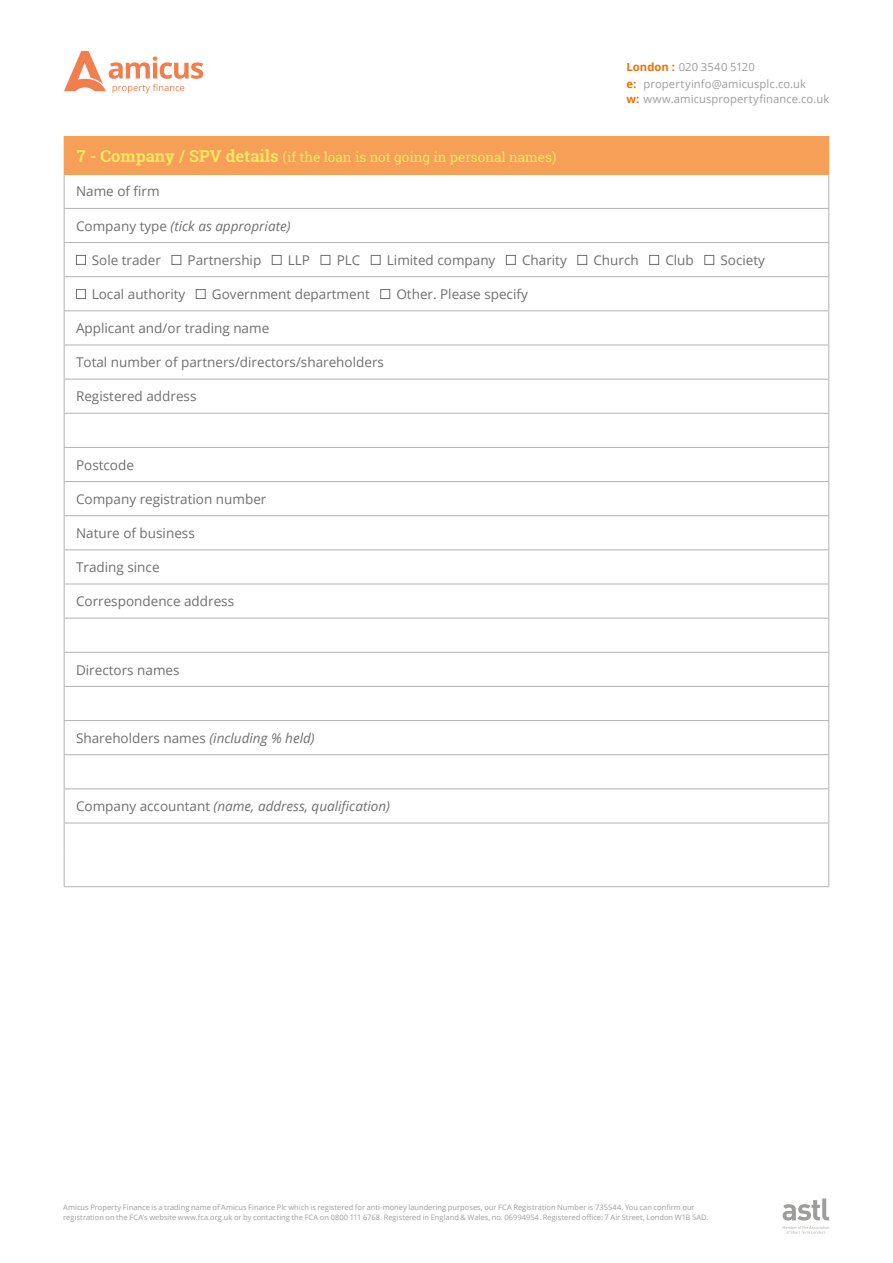
<style>
.page{position:relative;width:893px;height:1263px;background:#fff}
.page>*{position:absolute;margin:0;border:0;box-sizing:border-box;transform-origin:0 0}
.t1{font:13.5px "Open Sans";color:#706f6f}
.t2{font:italic 13.5px "Open Sans";color:#706f6f}
.t3{font:13.5px "Roboto Slab";color:#ffe664}
.t4{font:11.25px/17.1px "Open Sans";letter-spacing:.005em;color:#9d9d9c}
.t5{font:7.5px/10.5px "Open Sans";color:#9d9d9c}
.s1{font-weight:700;color:#ee7203}
.s2{font-weight:700;font-size:16.5px}
.s3{font-style:normal}
.s4{font-style:italic}
</style>
<div class="page">
<svg style="left:64px;top:51px;width:139px;height:42px"></svg>
<svg style="left:783px;top:1198px;width:46px;height:22px"></svg>
<svg style="left:783px;top:1226px;width:46px;height:8px"></svg>
<div style="left:64px;top:136px;width:765px;height:39px;background:#f59f57"></div>
<hr style="left:828px;top:175px;width:1px;height:33px;background:#b3b2b2">
<hr style="left:828px;top:209px;width:1px;height:33px;background:#b3b2b2">
<hr style="left:828px;top:243px;width:1px;height:33px;background:#b3b2b2">
<hr style="left:828px;top:277px;width:1px;height:33px;background:#b3b2b2">
<hr style="left:828px;top:311px;width:1px;height:34px;background:#b3b2b2">
<hr style="left:828px;top:345px;width:1px;height:34px;background:#b3b2b2">
<hr style="left:828px;top:379px;width:1px;height:34px;background:#b3b2b2">
<hr style="left:828px;top:414px;width:1px;height:33px;background:#b3b2b2">
<hr style="left:828px;top:448px;width:1px;height:33px;background:#b3b2b2">
<hr style="left:828px;top:482px;width:1px;height:33px;background:#b3b2b2">
<hr style="left:64px;top:175px;width:1px;height:33px;background:#b3b2b2">
<hr style="left:64px;top:209px;width:1px;height:33px;background:#b3b2b2">
<hr style="left:64px;top:243px;width:1px;height:33px;background:#b3b2b2">
<hr style="left:64px;top:277px;width:1px;height:33px;background:#b3b2b2">
<hr style="left:64px;top:311px;width:1px;height:34px;background:#b3b2b2">
<hr style="left:64px;top:345px;width:1px;height:34px;background:#b3b2b2">
<hr style="left:64px;top:208px;width:765px;height:1px;background:#b3b2b2">
<hr style="left:64px;top:242px;width:765px;height:1px;background:#b3b2b2">
<hr style="left:64px;top:276px;width:765px;height:1px;background:#b3b2b2">
<hr style="left:64px;top:310px;width:765px;height:1px;background:#b3b2b2">
<hr style="left:64px;top:345px;width:765px;height:1px;background:#b3b2b2">
<hr style="left:64px;top:379px;width:765px;height:1px;background:#b3b2b2">
<hr style="left:64px;top:379px;width:1px;height:34px;background:#b3b2b2">
<hr style="left:64px;top:413px;width:765px;height:1px;background:#b3b2b2">
<hr style="left:64px;top:414px;width:1px;height:33px;background:#b3b2b2">
<hr style="left:64px;top:447px;width:765px;height:1px;background:#b3b2b2">
<hr style="left:64px;top:448px;width:1px;height:33px;background:#b3b2b2">
<hr style="left:64px;top:481px;width:765px;height:1px;background:#b3b2b2">
<hr style="left:64px;top:482px;width:1px;height:33px;background:#b3b2b2">
<hr style="left:64px;top:515px;width:765px;height:1px;background:#b3b2b2">
<hr style="left:64px;top:516px;width:1px;height:33px;background:#b3b2b2">
<hr style="left:828px;top:516px;width:1px;height:33px;background:#b3b2b2">
<hr style="left:64px;top:549px;width:765px;height:1px;background:#b3b2b2">
<hr style="left:64px;top:550px;width:1px;height:34px;background:#b3b2b2">
<hr style="left:828px;top:550px;width:1px;height:34px;background:#b3b2b2">
<hr style="left:64px;top:584px;width:765px;height:1px;background:#b3b2b2">
<hr style="left:64px;top:584px;width:1px;height:34px;background:#b3b2b2">
<hr style="left:828px;top:584px;width:1px;height:34px;background:#b3b2b2">
<hr style="left:64px;top:618px;width:765px;height:1px;background:#b3b2b2">
<hr style="left:64px;top:618px;width:1px;height:34px;background:#b3b2b2">
<hr style="left:828px;top:618px;width:1px;height:34px;background:#b3b2b2">
<hr style="left:64px;top:652px;width:765px;height:1px;background:#b3b2b2">
<hr style="left:64px;top:653px;width:1px;height:33px;background:#b3b2b2">
<hr style="left:828px;top:653px;width:1px;height:33px;background:#b3b2b2">
<hr style="left:64px;top:686px;width:765px;height:1px;background:#b3b2b2">
<hr style="left:64px;top:687px;width:1px;height:33px;background:#b3b2b2">
<hr style="left:828px;top:687px;width:1px;height:33px;background:#b3b2b2">
<hr style="left:64px;top:720px;width:765px;height:1px;background:#b3b2b2">
<hr style="left:64px;top:721px;width:1px;height:33px;background:#b3b2b2">
<hr style="left:828px;top:721px;width:1px;height:33px;background:#b3b2b2">
<hr style="left:64px;top:754px;width:765px;height:1px;background:#b3b2b2">
<hr style="left:64px;top:755px;width:1px;height:33px;background:#b3b2b2">
<hr style="left:828px;top:755px;width:1px;height:33px;background:#b3b2b2">
<hr style="left:64px;top:788px;width:765px;height:1px;background:#b3b2b2">
<hr style="left:64px;top:789px;width:1px;height:34px;background:#b3b2b2">
<hr style="left:828px;top:789px;width:1px;height:34px;background:#b3b2b2">
<hr style="left:64px;top:823px;width:765px;height:1px;background:#b3b2b2">
<hr style="left:64px;top:823px;width:1px;height:32px;background:#b3b2b2">
<hr style="left:828px;top:823px;width:1px;height:32px;background:#b3b2b2">
<hr style="left:64px;top:855px;width:1px;height:31px;background:#b3b2b2">
<hr style="left:828px;top:855px;width:1px;height:31px;background:#b3b2b2">
<hr style="left:64px;top:886px;width:765px;height:1px;background:#b3b2b2">
<div style="left:76px;top:255px;width:10px;height:10px;border:1px solid #706f6f"></div>
<div style="left:172px;top:255px;width:9px;height:10px;border:1px solid #706f6f"></div>
<div style="left:272px;top:255px;width:10px;height:10px;border:1px solid #706f6f"></div>
<div style="left:321px;top:255px;width:9px;height:10px;border:1px solid #706f6f"></div>
<div style="left:371px;top:255px;width:10px;height:10px;border:1px solid #706f6f"></div>
<div style="left:506px;top:255px;width:10px;height:10px;border:1px solid #706f6f"></div>
<div style="left:577px;top:255px;width:10px;height:10px;border:1px solid #706f6f"></div>
<div style="left:649px;top:255px;width:10px;height:10px;border:1px solid #706f6f"></div>
<div style="left:704px;top:255px;width:10px;height:10px;border:1px solid #706f6f"></div>
<div style="left:76px;top:289px;width:10px;height:10px;border:1px solid #706f6f"></div>
<div style="left:196px;top:289px;width:10px;height:10px;border:1px solid #706f6f"></div>
<div style="left:380px;top:289px;width:10px;height:10px;border:1px solid #706f6f"></div>
<p class="t4" style="left:626px;top:58px;width:181px"><span class="s1">London :</span> 020 3540 5120<br><span class="s1">e:</span> propertyinfo@amicusplc.co.uk</p>
<p class="t4" style="left:626px;top:90px;width:204px"><span class="s1">w:</span> www.amicuspropertyfinance.co.uk</p>
<p class="t3" style="left:77px;top:148px;width:481px"><span class="s2">7 - Company / SPV details</span> (if the loan is not going in personal names)</p>
<p class="t1" style="left:76px;top:182px;width:85px">Name of firm</p>
<p class="t2" style="left:76px;top:216px;width:216px"><span class="s3">Company type</span> (tick as appropriate)</p>
<p class="t1" style="left:92px;top:251px;width:71px">Sole trader</p>
<p class="t1" style="left:188px;top:251px;width:75px">Partnership</p>
<p class="t1" style="left:288px;top:251px;width:24px">LLP</p>
<p class="t1" style="left:337px;top:251px;width:25px">PLC</p>
<p class="t1" style="left:387px;top:251px;width:110px">Limited company</p>
<p class="t1" style="left:522px;top:251px;width:46px">Charity</p>
<p class="t1" style="left:593px;top:251px;width:47px">Church</p>
<p class="t1" style="left:665px;top:251px;width:30px">Club</p>
<p class="t1" style="left:720px;top:251px;width:46px">Society</p>
<p class="t1" style="left:92px;top:285px;width:95px">Local authority</p>
<p class="t1" style="left:212px;top:285px;width:159px">Government department</p>
<p class="t1" style="left:396px;top:285px;width:133px">Other. Please specify</p>
<p class="t1" style="left:76px;top:319px;width:195px">Applicant and/or trading name</p>
<p class="t1" style="left:76px;top:353px;width:309px">Total number of partners/directors/shareholders</p>
<p class="t1" style="left:76px;top:387px;width:122px">Registered address</p>
<p class="t1" style="left:76px;top:455px;width:59px">Postcode</p>
<p class="t1" style="left:76px;top:490px;width:192px">Company registration number</p>
<p class="t1" style="left:76px;top:524px;width:120px">Nature of business</p>
<p class="t1" style="left:76px;top:558px;width:85px">Trading since</p>
<p class="t1" style="left:76px;top:592px;width:160px">Correspondence address</p>
<p class="t1" style="left:76px;top:660px;width:105px">Directors names</p>
<p class="t1" style="left:76px;top:729px;width:240px">Shareholders names <span class="s4">(including % held)</span></p>
<p class="t2" style="left:76px;top:797px;width:315px"><span class="s3">Company accountant</span> (name, address, qualification)</p>
<p class="t5" style="left:63px;top:1202px;width:647px">Amicus Property Finance is a trading name of Amicus Finance Plc which is registered for anti-money laundering purposes, our FCA Registration Number is 735544. You can confirm our registration on the FCA’s website www.fca.org.uk or by contacting the FCA on 0800 111 6768. Registered in England &amp; Wales, no. 06994954. Registered office: 7 Air Street, London W1B 5AD.</p>
</div>
